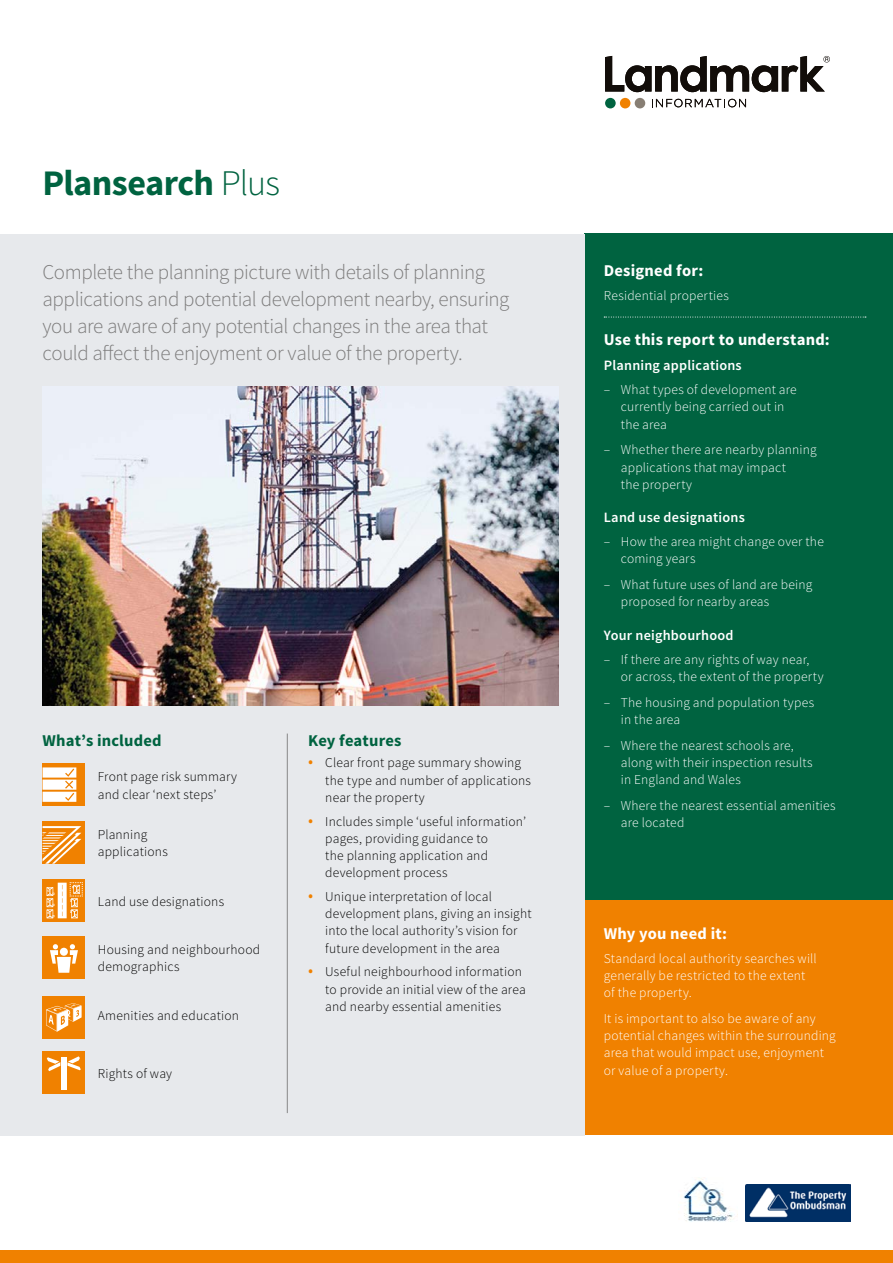
<style>
.page{position:relative;width:893px;height:1263px;background:#fff}
.page>*{position:absolute;margin:0;border:0;box-sizing:border-box;transform-origin:0 0}
.t1{font:700 36px "Source Sans Pro";letter-spacing:-.015em;color:#006340}
.t2{font:300 21px/27px "Source Sans Pro";letter-spacing:-.02em;color:#7c7b7b}
.t3{font:700 16.5px "Source Sans Pro";letter-spacing:.015em;color:#fff}
.t4{font:700 16.5px "Source Sans Pro";letter-spacing:.01em;color:#006340}
.t5{font:600 14.25px "Source Sans Pro";letter-spacing:.015em;color:#fff}
.t6{font:300 13.5px/17.2px "Source Sans Pro";letter-spacing:.015em;color:#fff}
.t7{font:300 13.5px/17.2px "Source Sans Pro";letter-spacing:.015em;color:#000}
.s1{font-weight:300}
.s2{font-size:18px;color:#f08100}
</style>
<div class="page">
<div style="left:585px;top:816px;width:308px;height:319px;background:#f08100"></div>
<div style="left:585px;top:234px;width:308px;height:666px;background:#006340"></div>
<div style="left:0;top:234px;width:585px;height:901px;background:#e7e9ec"></div>
<img style="left:43px;top:387px;width:515px;height:319px">
<hr style="left:287px;top:733px;width:1px;height:380px;background:#878787">
<svg style="left:604px;top:317px;width:262px;height:1px"></svg>
<div style="left:43px;top:879px;width:42px;height:42px;background:#f08100"></div>
<svg style="left:46px;top:882px;width:37px;height:36px"></svg>
<div style="left:43px;top:821px;width:42px;height:43px;background:#f08100"></div>
<svg style="left:43px;top:826px;width:38px;height:38px"></svg>
<div style="left:43px;top:763px;width:42px;height:43px;background:#f08100"></div>
<svg style="left:43px;top:767px;width:33px;height:35px"></svg>
<div style="left:43px;top:1052px;width:42px;height:42px;background:#f08100"></div>
<div style="left:61px;top:1057px;width:5px;height:32px;background:#fff"></div>
<svg style="left:67px;top:1056px;width:14px;height:14px"></svg>
<svg style="left:47px;top:1057px;width:13px;height:14px"></svg>
<img style="left:683px;top:1178px;width:50px;height:44px">
<img style="left:745px;top:1185px;width:105px;height:36px">
<svg style="left:652px;top:99px;width:94px;height:8px"></svg>
<div style="left:620px;top:98px;width:10px;height:10px;background:#f08100;border-radius:50%"></div>
<div style="left:605px;top:98px;width:11px;height:10px;background:#006340;border-radius:50%"></div>
<div style="left:635px;top:98px;width:10px;height:10px;background:#877e73;border-radius:50%"></div>
<svg style="left:605px;top:56px;width:225px;height:36px"></svg>
<div style="left:0;top:1250px;width:893px;height:13px;background:#f08100"></div>
<div style="left:43px;top:936px;width:42px;height:43px;background:#f08100"></div>
<svg style="left:50px;top:944px;width:28px;height:29px"></svg>
<div style="left:43px;top:996px;width:42px;height:43px;background:#f08100"></div>
<svg style="left:46px;top:1003px;width:36px;height:29px"></svg>
<h1 class="t1" style="left:43px;top:159px;width:239px">Plansearch <span class="s1">Plus</span></h1>
<h2 class="t2" style="left:43px;top:259px;width:468px">Complete the planning picture with details of planning applications and potential development nearby, ensuring you are aware of any potential changes in the area that could affect the enjoyment or value of the property.</h2>
<p class="t4" style="left:43px;top:730px;width:121px">What’s included</p>
<p class="t4" style="left:308px;top:730px;width:95px">Key features</p>
<p class="t7" style="left:325px;top:754px;width:207px;text-indent:-17px"><span class="s2">•</span> Clear front page summary showing the type and number of applications near the property</p>
<p class="t7" style="left:325px;top:812px;width:202px;text-indent:-17px"><span class="s2">•</span> Includes simple ‘useful information’ pages, providing guidance to<br>the planning application and development process</p>
<p class="t7" style="left:325px;top:888px;width:208px;text-indent:-17px"><span class="s2">•</span> Unique interpretation of local development plans, giving an insight into the local authority’s vision for future development in the area</p>
<p class="t7" style="left:325px;top:963px;width:202px;text-indent:-17px"><span class="s2">•</span> Useful neighbourhood information to provide an initial view of the area and nearby essential amenities</p>
<p class="t7" style="left:98px;top:768px;width:141px">Front page risk summary and clear ‘next steps’</p>
<p class="t7" style="left:98px;top:826px;width:71px">Planning applications</p>
<p class="t7" style="left:98px;top:893px;width:128px">Land use designations</p>
<p class="t7" style="left:98px;top:941px;width:164px">Housing and neighbourhood demographics</p>
<p class="t7" style="left:98px;top:1007px;width:143px">Amenities and education</p>
<p class="t7" style="left:98px;top:1065px;width:76px">Rights of way</p>
<p class="t3" style="left:604px;top:260px;width:101px">Designed for:</p>
<p class="t6" style="left:604px;top:287px;width:127px">Residential properties</p>
<p class="t3" style="left:604px;top:329px;width:228px">Use this report to understand:</p>
<p class="t5" style="left:604px;top:357px;width:139px">Planning applications</p>
<p class="t6" style="left:621px;top:381px;width:177px;text-indent:-17px">– What types of development are currently being carried out in the area</p>
<p class="t6" style="left:621px;top:441px;width:197px;text-indent:-17px">– Whether there are nearby planning applications that may impact<br>the property</p>
<p class="t5" style="left:604px;top:509px;width:143px">Land use designations</p>
<p class="t6" style="left:621px;top:533px;width:205px;text-indent:-17px">– How the area might change over the coming years</p>
<p class="t6" style="left:621px;top:576px;width:193px;text-indent:-17px">– What future uses of land are being proposed for nearby areas</p>
<p class="t5" style="left:604px;top:626px;width:131px">Your neighbourhood</p>
<p class="t6" style="left:621px;top:651px;width:204px;text-indent:-17px">– If there are any rights of way near, or across, the extent of the property</p>
<p class="t6" style="left:621px;top:694px;width:195px;text-indent:-17px">– The housing and population types in the area</p>
<p class="t6" style="left:621px;top:737px;width:193px;text-indent:-17px">– Where the nearest schools are, along with their inspection results in England and Wales</p>
<p class="t6" style="left:621px;top:797px;width:216px;text-indent:-17px">– Where the nearest essential amenities are located</p>
<p class="t3" style="left:604px;top:923px;width:125px">Why you need it:</p>
<p class="t6" style="left:604px;top:949px;width:214px">Standard local authority searches will generally be restricted to the extent of the property.</p>
<p class="t6" style="left:604px;top:1010px;width:233px">It is important to also be aware of any potential changes within the surrounding area that would impact use, enjoyment or value of a property.</p>
</div>
